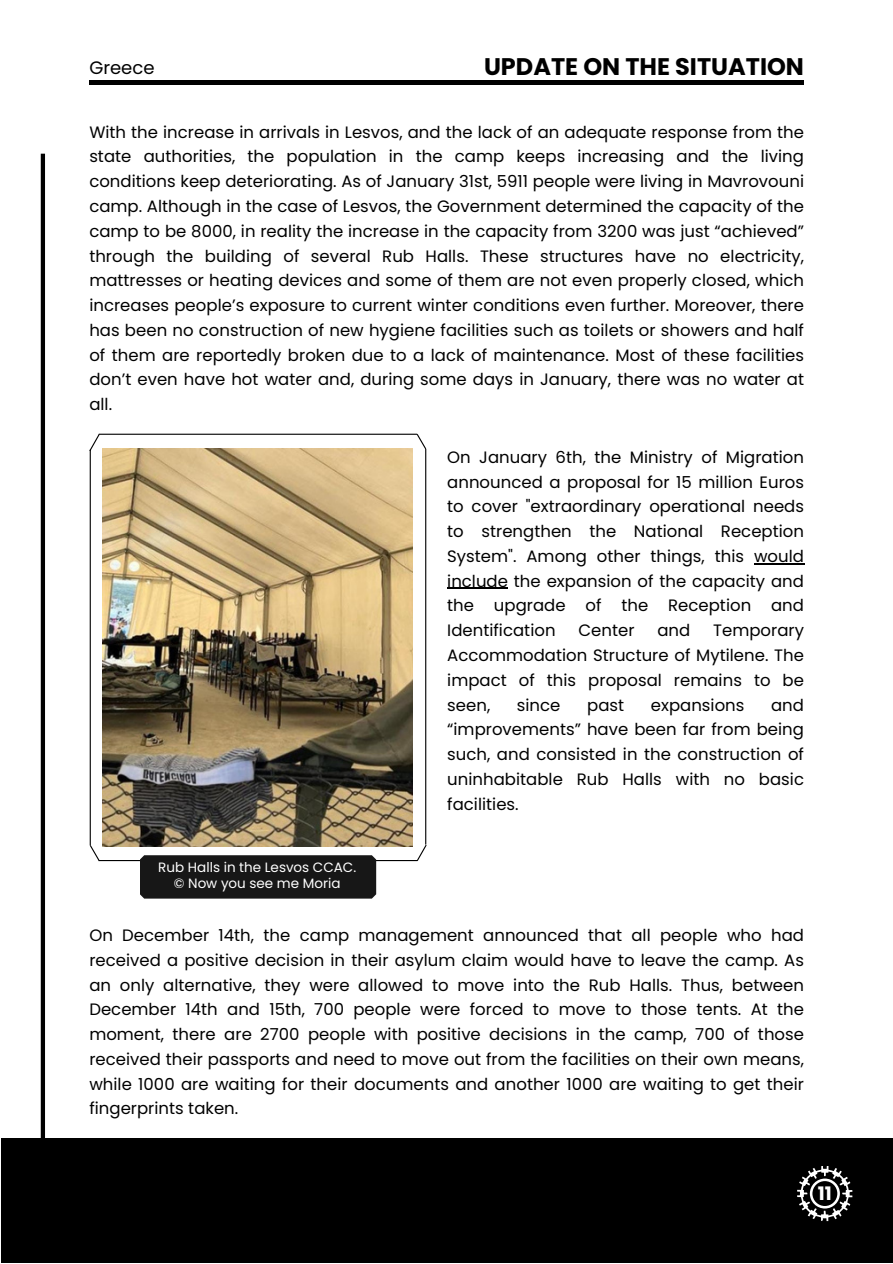
<style>
.page{position:relative;width:893px;height:1264px;background:#fff}
.page>*{position:absolute;margin:0;border:0;box-sizing:border-box;transform-origin:0 0}
.t1{font:700 24px "Poppins";color:#000}
.t2{font:700 18.6px "Poppins";color:#fff}
.t3{font:18px "Poppins";color:#000}
.t4{font:16.5px/24.8px "Poppins";color:#000;text-align:justify}
.t5{font:13.5px/15.8px "Poppins";color:#fff;text-align:center}
</style>
<div class="page">
<div style="left:76px;top:80px;width:776px;height:5px;background:#000"></div>
<div style="left:1px;top:1138px;width:891px;height:124px;background:#000"></div>
<svg style="left:797px;top:1166px;width:55px;height:54px"></svg>
<hr style="left:41px;top:154px;width:4px;height:1066px;background:#000">
<div style="left:804px;top:33px;width:88px;height:104px;background:#fff"></div>
<div style="left:0;top:37px;width:89px;height:104px;background:#fff"></div>
<img style="left:102px;top:449px;width:311px;height:397px">
<hr style="left:754px;top:563px;width:50px;height:1px;background:#000">
<hr style="left:447px;top:588px;width:61px;height:1px;background:#000">
<hr style="left:99px;top:433px;width:318px;height:2px;background:#000">
<hr style="left:425px;top:449px;width:1px;height:395px;background:#000">
<hr style="left:99px;top:860px;width:318px;height:1px;background:#000">
<svg style="left:415px;top:433px;width:12px;height:17px"></svg>
<hr style="left:90px;top:450px;width:1px;height:395px;background:#000">
<svg style="left:89px;top:843px;width:12px;height:19px"></svg>
<svg style="left:415px;top:843px;width:12px;height:19px"></svg>
<svg style="left:89px;top:433px;width:12px;height:19px"></svg>
<div style="left:140px;top:855px;width:236px;height:43px;background:#171717"></div>
<p class="t3" style="left:89px;top:55px;width:67px">Greece</p>
<h1 class="t1" style="left:484px;top:50px;width:321px">UPDATE ON THE SITUATION</h1>
<p class="t4" style="left:89px;top:119px;width:716px">With the increase in arrivals in Lesvos, and the lack of an adequate response from the state authorities, the population in the camp keeps increasing and the living conditions keep deteriorating. As of January 31st, 5911 people were living in Mavrovouni camp. Although in the case of Lesvos, the Government determined the capacity of the camp to be 8000, in reality the increase in the capacity from 3200 was just “achieved” through the building of several Rub Halls. These structures have no electricity, mattresses or heating devices and some of them are not even properly closed, which increases people’s exposure to current winter conditions even further. Moreover, there has been no construction of new hygiene facilities such as toilets or showers and half of them are reportedly broken due to a lack of maintenance. Most of these facilities don’t even have hot water and, during some days in January, there was no water at all.</p>
<p class="t4" style="left:447px;top:445px;width:358px">On January 6th, the Ministry of Migration announced a proposal for 15 million Euros to cover "extraordinary operational needs to strengthen the National Reception System". Among other things, this would include the expansion of the capacity and the upgrade of the Reception and Identification</p>
<p class="t4" style="left:578px;top:618px;width:58px">Center</p>
<p class="t4" style="left:657px;top:618px;width:34px">and</p>
<p class="t4" style="left:447px;top:618px;width:358px;text-indent:266px">Temporary Accommodation Structure of Mytilene. The impact of this proposal remains to be seen,</p>
<p class="t4" style="left:517px;top:692px;width:45px">since</p>
<p class="t4" style="left:587px;top:692px;width:39px">past</p>
<p class="t4" style="left:650px;top:692px;width:95px">expansions</p>
<p class="t4" style="left:447px;top:692px;width:358px;text-indent:324px">and “improvements” have been far from being such, and consisted in the construction of uninhabitable Rub Halls with no basic facilities.</p>
<p class="t5" style="left:158px;top:859px;width:199px">Rub Halls in the Lesvos CCAC. © Now you see me Moria</p>
<p class="t4" style="left:89px;top:922px;width:716px">On December 14th, the camp management announced that all people who had received a positive decision in their asylum claim would have to leave the camp. As an only alternative, they were allowed to move into the Rub Halls. Thus, between December 14th and 15th, 700 people were forced to move to those tents. At the moment, there are 2700 people with positive decisions in the camp, 700 of those received their passports and need to move out from the facilities on their own means, while 1000 are waiting for their documents and another 1000 are waiting to get their fingerprints taken.</p>
<p class="t2" style="left:817px;top:1180px;width:15px">11</p>
</div>
